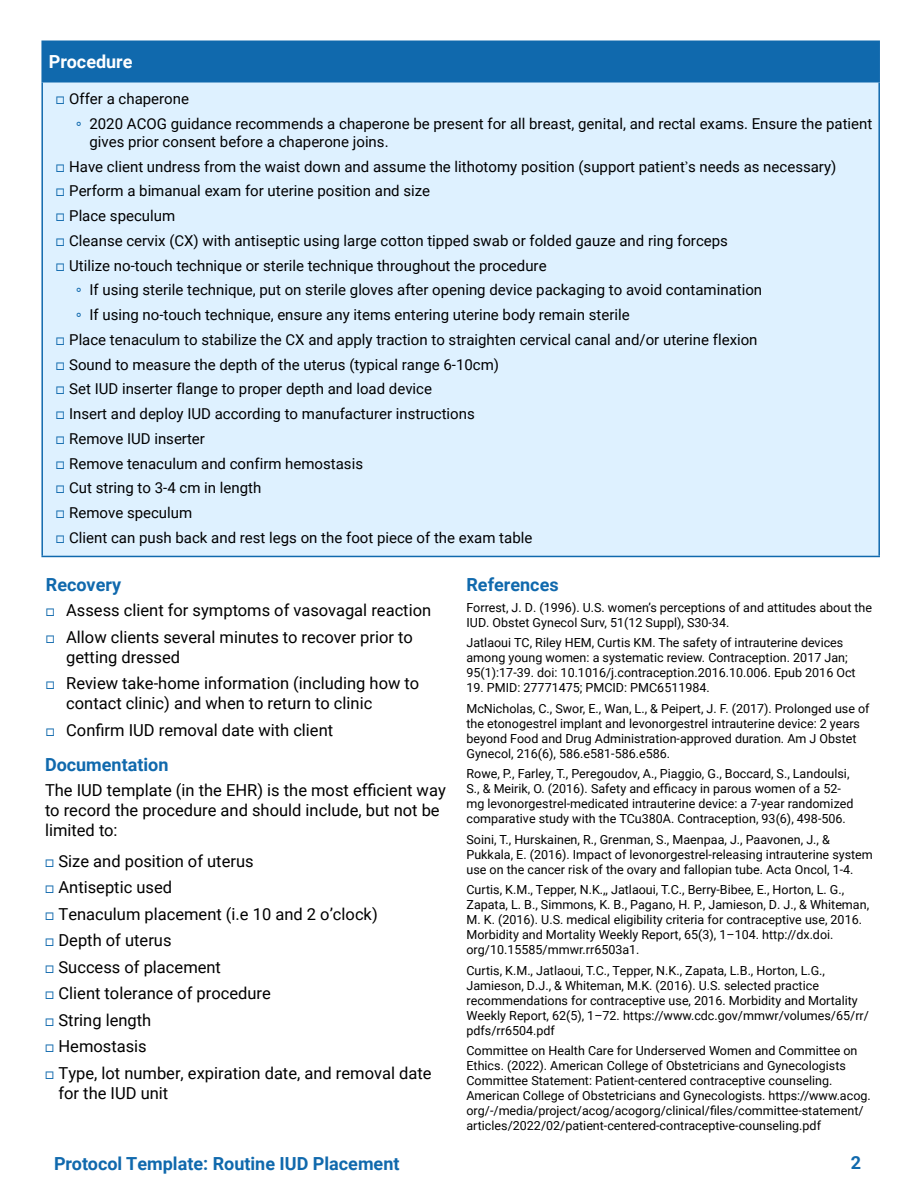
<style>
.page{position:relative;width:918px;height:1188px;background:#fff}
.page>*{position:absolute;margin:0;border:0;box-sizing:border-box;transform-origin:0 0}
.t1{font:700 18px "Roboto";color:#1069ad}
.t2{font:700 18px "Roboto";color:#fff}
.t3{font:16.5px/19.8px "Roboto";color:#000}
.t4{font:15px/24.8px "Roboto";color:#000}
.t5{font:12.6px/15px "Roboto";color:#000}
.s1{font-family:"Lato";color:#1069ad}
.s2{font-family:"Minion Pro"}
.s3{font-family:"Lato";font-size:15px;color:#1069ad}
</style>
<div class="page">
<div style="left:42px;top:41px;width:837px;height:41px;background:#1069ad"></div>
<div style="left:42px;top:82px;width:837px;height:474px;background:#def1ff"></div>
<hr style="left:41px;top:82px;width:2px;height:474px;background:#1069ad">
<hr style="left:878px;top:82px;width:2px;height:474px;background:#1069ad">
<hr style="left:41px;top:556px;width:839px;height:1px;background:#1069ad">
<hr style="left:41px;top:40px;width:839px;height:2px;background:#1069ad">
<hr style="left:41px;top:42px;width:2px;height:39px;background:#1069ad">
<hr style="left:878px;top:42px;width:2px;height:39px;background:#1069ad">
<hr style="left:41px;top:81px;width:839px;height:1px;background:#1069ad">
<h2 class="t2" style="left:49px;top:49px;width:85px">Procedure</h2>
<p class="t4" style="left:76px;top:86px;width:798px;text-indent:-20px"><span class="s1">□</span> Offer a chaperone<br><span class="s1">◦</span> 2020 ACOG guidance recommends a chaperone be present for all breast, genital, and rectal exams. Ensure the patient</p>
<p class="t4" style="left:89px;top:129px;width:301px">gives prior consent before a chaperone joins.</p>
<p class="t4" style="left:56px;top:153px;width:782px"><span class="s1">□</span> Have client undress from the waist down and assume the lithotomy position (support patient<span class="s2">’</span>s needs as necessary)</p>
<p class="t4" style="left:56px;top:178px;width:376px"><span class="s1">□</span> Perform a bimanual exam for uterine position and size</p>
<p class="t4" style="left:56px;top:203px;width:121px"><span class="s1">□</span> Place speculum</p>
<p class="t4" style="left:56px;top:228px;width:674px"><span class="s1">□</span> Cleanse cervix (CX) with antiseptic using large cotton tipped swab or folded gauze and ring forceps</p>
<p class="t4" style="left:76px;top:252px;width:688px;text-indent:-20px"><span class="s1">□</span> Utilize no-touch technique or sterile technique throughout the procedure<br><span class="s1">◦</span> If using sterile technique, put on sterile gloves after opening device packaging to avoid contamination <span class="s1">◦</span> If using no-touch technique, ensure any items entering uterine body remain sterile</p>
<p class="t4" style="left:56px;top:327px;width:703px"><span class="s1">□</span> Place tenaculum to stabilize the CX and apply traction to straighten cervical canal and/or uterine flexion</p>
<p class="t4" style="left:56px;top:351px;width:445px"><span class="s1">□</span> Sound to measure the depth of the uterus (typical range 6-10cm)</p>
<p class="t4" style="left:56px;top:376px;width:378px"><span class="s1">□</span> Set IUD inserter flange to proper depth and load device</p>
<p class="t4" style="left:56px;top:401px;width:421px"><span class="s1">□</span> Insert and deploy IUD according to manufacturer instructions</p>
<p class="t4" style="left:56px;top:426px;width:151px"><span class="s1">□</span> Remove IUD inserter</p>
<p class="t4" style="left:56px;top:450px;width:309px"><span class="s1">□</span> Remove tenaculum and confirm hemostasis</p>
<p class="t4" style="left:56px;top:475px;width:207px"><span class="s1">□</span> Cut string to 3-4 cm in length</p>
<p class="t4" style="left:56px;top:500px;width:138px"><span class="s1">□</span> Remove speculum</p>
<p class="t4" style="left:56px;top:525px;width:478px"><span class="s1">□</span> Client can push back and rest legs on the foot piece of the exam table</p>
<h2 class="t1" style="left:46px;top:572px;width:77px">Recovery</h2>
<p class="t3" style="left:46px;top:600px;width:387px"><span class="s3">□</span> Assess client for symptoms of vasovagal reaction</p>
<p class="t3" style="left:66px;top:627px;width:348px;text-indent:-20px"><span class="s3">□</span> Allow clients several minutes to recover prior to getting dressed</p>
<p class="t3" style="left:66px;top:673px;width:354px;text-indent:-20px"><span class="s3">□</span> Review take-home information (including how to contact clinic) and when to return to clinic</p>
<p class="t3" style="left:46px;top:719px;width:289px"><span class="s3">□</span> Confirm IUD removal date with client</p>
<h2 class="t1" style="left:45px;top:752px;width:125px">Documentation</h2>
<p class="t3" style="left:45px;top:780px;width:402px">The IUD template (in the EHR) is the most efficient way to record the procedure and should include, but not be limited to:</p>
<p class="t3" style="left:45px;top:850px;width:210px"><span class="s3">□</span> Size and position of uterus</p>
<p class="t3" style="left:45px;top:877px;width:129px"><span class="s3">□</span> Antiseptic used</p>
<p class="t3" style="left:45px;top:903px;width:334px"><span class="s3">□</span> Tenaculum placement (i.e 10 and 2 o’clock)</p>
<p class="t3" style="left:45px;top:930px;width:128px"><span class="s3">□</span> Depth of uterus</p>
<p class="t3" style="left:45px;top:956px;width:178px"><span class="s3">□</span> Success of placement</p>
<p class="t3" style="left:45px;top:983px;width:227px"><span class="s3">□</span> Client tolerance of procedure</p>
<p class="t3" style="left:45px;top:1009px;width:108px"><span class="s3">□</span> String length</p>
<p class="t3" style="left:45px;top:1036px;width:103px"><span class="s3">□</span> Hemostasis</p>
<p class="t3" style="left:58px;top:1063px;width:375px;text-indent:-14px"><span class="s3">□</span> Type, lot number, expiration date, and removal date for the IUD unit</p>
<h2 class="t1" style="left:466px;top:572px;width:94px">References</h2>
<p class="t5" style="left:466px;top:599px;width:407px">Forrest, J. D. (1996). U.S. women’s perceptions of and attitudes about the<br>IUD. Obstet Gynecol Surv, 51(12 Suppl), S30-34.</p>
<p class="t5" style="left:466px;top:635px;width:391px">Jatlaoui TC, Riley HEM, Curtis KM. The safety of intrauterine devices among young women: a systematic review. Contraception. 2017 Jan;<br>95(1):17-39. doi: 10.1016/j.contraception.2016.10.006. Epub 2016 Oct</p>
<p class="t5" style="left:466px;top:680px;width:245px">19. PMID: 27771475; PMCID: PMC6511984.</p>
<p class="t5" style="left:466px;top:700px;width:405px">McNicholas, C., Swor, E., Wan, L., &amp; Peipert, J. F. (2017). Prolonged use of the etonogestrel implant and levonorgestrel intrauterine device: 2 years beyond Food and Drug Administration-approved duration. Am J Obstet Gynecol, 216(6), 586.e581-586.e586.</p>
<p class="t5" style="left:466px;top:766px;width:389px">Rowe, P., Farley, T., Peregoudov, A., Piaggio, G., Boccard, S., Landoulsi, S., &amp; Meirik, O. (2016). Safety and efficacy in parous women of a 52- mg levonorgestrel-medicated intrauterine device: a 7-year randomized comparative study with the TCu380A. Contraception, 93(6), 498-506.</p>
<p class="t5" style="left:466px;top:831px;width:408px">Soini, T., Hurskainen, R., Grenman, S., Maenpaa, J., Paavonen, J., &amp;<br>Pukkala, E. (2016). Impact of levonorgestrel-releasing intrauterine system use on the cancer risk of the ovary and fallopian tube. Acta Oncol, 1-4.</p>
<p class="t5" style="left:466px;top:882px;width:404px">Curtis, K.M., Tepper, N.K.,, Jatlaoui, T.C., Berry-Bibee, E., Horton, L. G., Zapata, L. B., Simmons, K. B., Pagano, H. P., Jamieson, D. J., &amp; Whiteman, M. K. (2016). U.S. medical eligibility criteria for contraceptive use, 2016.<br>Morbidity and Mortality Weekly Report, 65(3), 1–104. http://dx.doi. org/10.15585/mmwr.rr6503a1.</p>
<p class="t5" style="left:466px;top:962px;width:404px">Curtis, K.M., Jatlaoui, T.C., Tepper, N.K., Zapata, L.B., Horton, L.G., Jamieson, D.J., &amp; Whiteman, M.K. (2016). U.S. selected practice recommendations for contraceptive use, 2016. Morbidity and Mortality Weekly Report, 62(5), 1–72. https://www.cdc.gov/mmwr/volumes/65/rr/ pdfs/rr6504.pdf</p>
<p class="t5" style="left:466px;top:1043px;width:406px">Committee on Health Care for Underserved Women and Committee on Ethics. (2022). American College of Obstetricians and Gynecologists Committee Statement: Patient-centered contraceptive counseling.<br>American College of Obstetricians and Gynecologists. https://www.acog. org/-/media/project/acog/acogorg/clinical/files/committee-statement/ articles/2022/02/patient-centered-contraceptive-counseling.pdf</p>
<h1 class="t1" style="left:54px;top:1151px;width:347px">Protocol Template: Routine IUD Placement</h1>
<h1 class="t1" style="left:851px;top:1150px;width:12px">2</h1>
</div>
